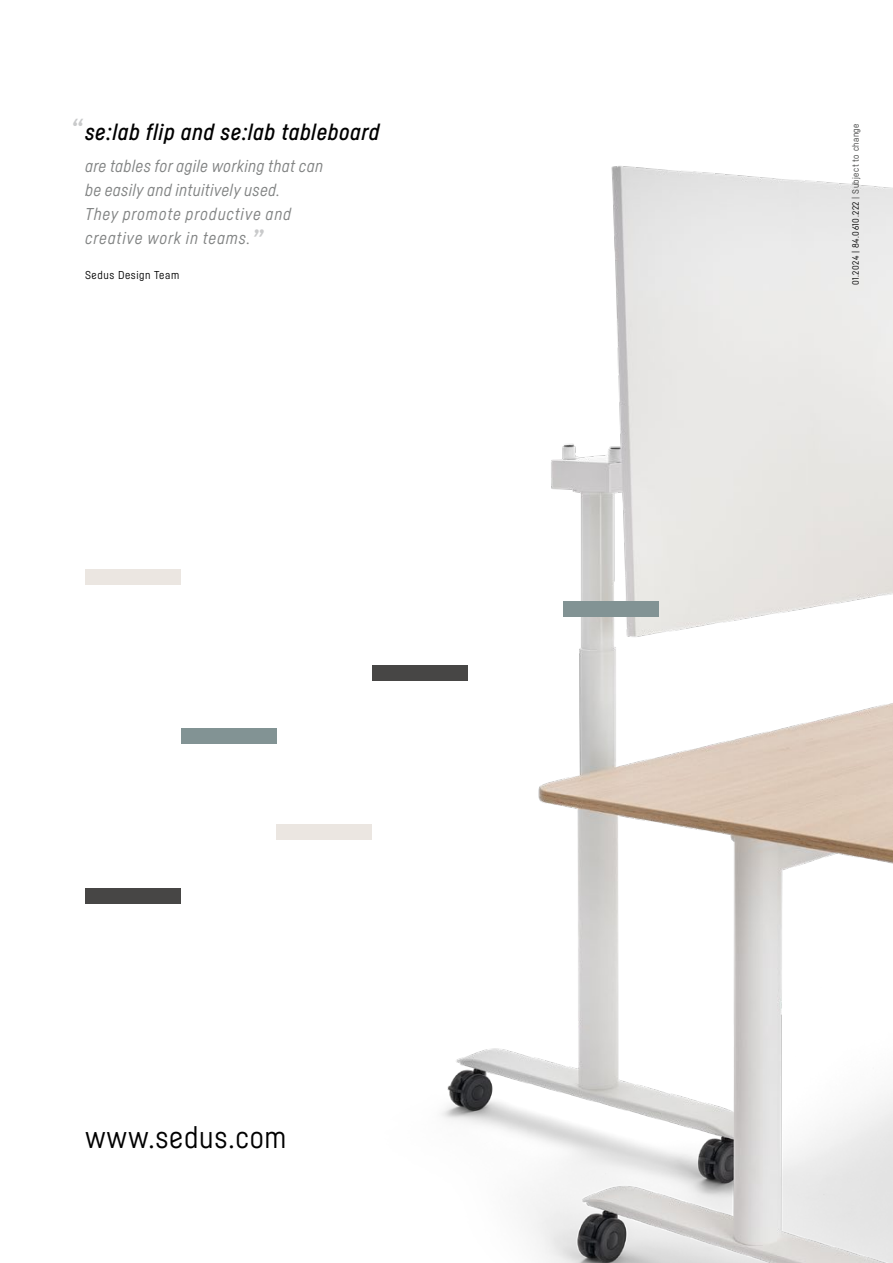
<style>
.page{position:relative;width:893px;height:1263px;background:#fff}
.page>*{position:absolute;margin:0;border:0;box-sizing:border-box;transform-origin:0 0}
.t1{font:30px "Sedus Sans";letter-spacing:.025em;color:#000}
.t2{font:italic 500 30px "Sedus Sans";color:#c9cacb}
.t3{font:italic 500 22.5px "Sedus Sans";letter-spacing:.025em;color:#000}
.t4{font:italic 16.8px/23.9px "Sedus Sans";letter-spacing:.02em;color:#818383}
.t5{font:11.25px "Sedus Sans";letter-spacing:.05em;color:#000}
.t6{font:9px "Sedus Sans";letter-spacing:.05em;color:#000}
.s1{color:#393a39}
</style>
<div class="page">
<img style="left:374px;top:166px;width:519px;height:1097px">
<div style="left:85px;top:888px;width:96px;height:16px;background:#474645"></div>
<div style="left:181px;top:728px;width:95px;height:16px;background:#829394"></div>
<div style="left:563px;top:601px;width:96px;height:16px;background:#829394"></div>
<div style="left:85px;top:569px;width:96px;height:16px;background:#ebe6e1"></div>
<div style="left:372px;top:664px;width:96px;height:16px;background:#474645"></div>
<div style="left:276px;top:824px;width:96px;height:16px;background:#ebe6e1"></div>
<h1 class="t2" style="left:70px;top:111px;width:14px">“</h1>
<h2 class="t3" style="left:85px;top:119px;width:296px">se:lab flip and se:lab tableboard</h2>
<p class="t4" style="left:85px;top:154px;width:240px">are tables for agile working that can be easily and intuitively used.<br>They promote productive and creative work in teams.</p>
<h1 class="t2" style="left:251px;top:222px;width:13px">”</h1>
<p class="t5" style="left:85px;top:268px;width:96px">S‡dus Design Team</p>
<h1 class="t1" style="left:85px;top:1119px;width:203px">www.sedus.com</h1>
<p class="t6" style="left:850px;top:285px;width:163px;rotate:-90deg">01.2024 | 84.0610.222 <span class="s1">| Subject to change</span></p>
</div>
